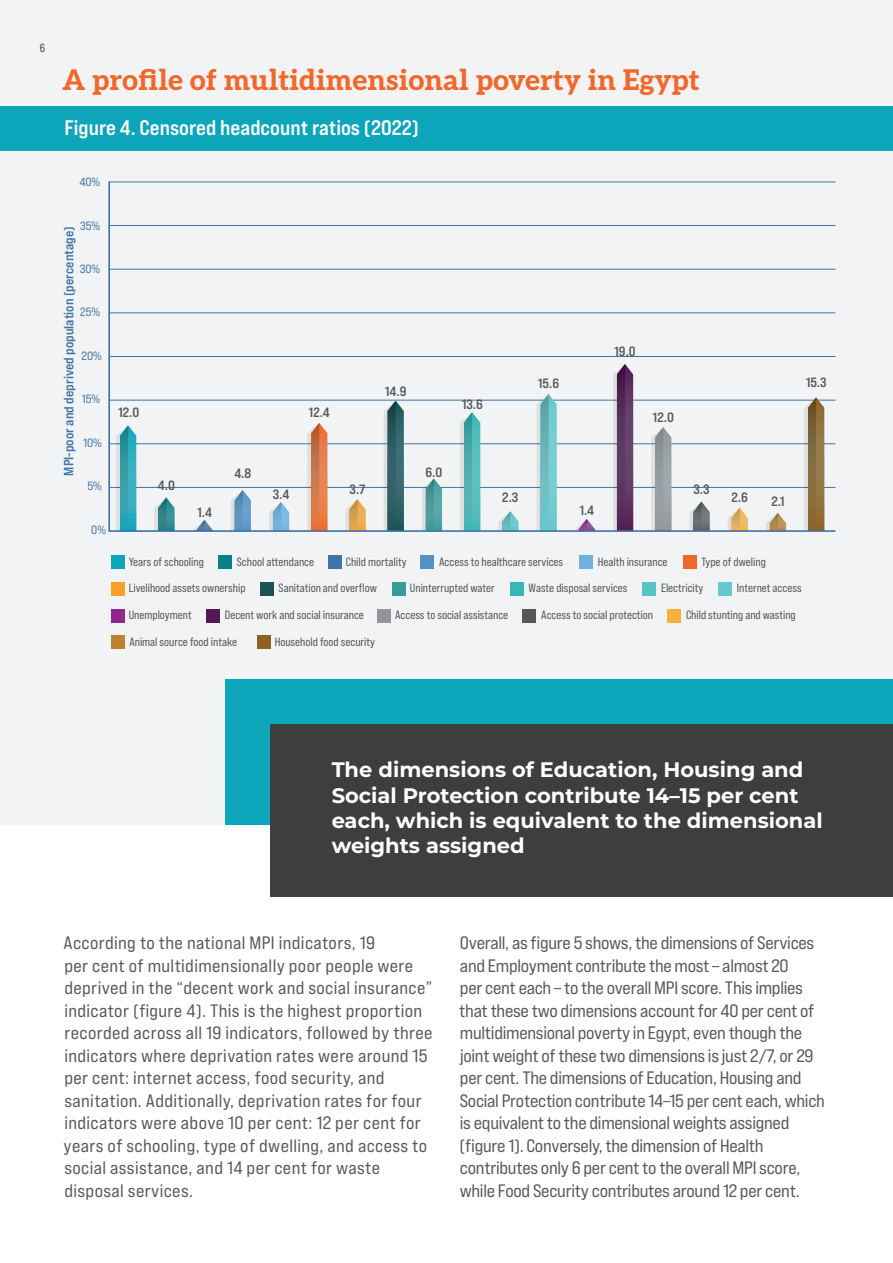
<style>
.page{position:relative;width:893px;height:1263px;background:#fff}
.page>*{position:absolute;margin:0;border:0;box-sizing:border-box;transform-origin:0 0}
.Body-Text_Copy{font:800 28.5px "Aleo";color:#f2682c}
.Small_Title_01{font:700 21px/25.2px "Montserrat";color:#fff}
.Body-Text_Copy-2{font:21px "Bebas Neue Pro Exp Bd";color:#fff}
.Body-Text_Copy-3{font:18px/22.5px "Bebas Neue Pro Exp Rg";letter-spacing:-.015em;color:#57585a}
.Body-Text_Copy-4{font:18px/22.5px "Bebas Neue Pro Exp Rg";letter-spacing:.02em;color:#57585a}
.t1{font:13.5px "Bebas Neue Pro Exp Bd";color:#57585a}
.t2{font:13.5px "Bebas Neue Pro Exp Bd";color:#3f75a6}
.t3{font:12px "Bebas Neue Pro Sm E Rg";color:#57585a}
.t4{font:12px "Bebas Neue Pro Exp Rg";color:#3f75a6}
.H-e2{font:condensed 12px "Univers LT";color:#57585a}
</style>
<div class="page">
<div style="left:0;top:0;width:893px;height:824px;background:#f2f3f4"></div>
<div style="left:0;top:106px;width:893px;height:45px;background:#0ca5b9"></div>
<div style="left:270px;top:724px;width:623px;height:173px;background:#3e3e3f"></div>
<div style="left:225px;top:679px;width:45px;height:145px;background:#0ca5b9"></div>
<div style="left:261px;top:679px;width:632px;height:45px;background:#0ca5b9"></div>
<div style="left:111px;top:555px;width:13px;height:14px;background:#0ca5b9"></div>
<div style="left:218px;top:555px;width:14px;height:14px;background:#097f88"></div>
<div style="left:328px;top:555px;width:14px;height:14px;background:#3f75a6"></div>
<div style="left:421px;top:555px;width:13px;height:14px;background:#5292c4"></div>
<div style="left:579px;top:555px;width:14px;height:14px;background:#6eb1e1"></div>
<div style="left:683px;top:555px;width:13px;height:14px;background:#f2682c"></div>
<div style="left:111px;top:582px;width:13px;height:13px;background:#f8a02b"></div>
<div style="left:260px;top:582px;width:13px;height:13px;background:#175356"></div>
<div style="left:392px;top:582px;width:14px;height:13px;background:#3a9a9a"></div>
<div style="left:510px;top:582px;width:13px;height:13px;background:#38b7b6"></div>
<div style="left:642px;top:582px;width:14px;height:13px;background:#58c4c4"></div>
<div style="left:718px;top:582px;width:14px;height:13px;background:#65c8cd"></div>
<div style="left:111px;top:609px;width:13px;height:13px;background:#90268f"></div>
<div style="left:206px;top:609px;width:14px;height:13px;background:#531a53"></div>
<div style="left:378px;top:609px;width:13px;height:13px;background:#939598"></div>
<div style="left:523px;top:609px;width:13px;height:13px;background:#57585a"></div>
<div style="left:667px;top:609px;width:14px;height:13px;background:#fbb03f"></div>
<div style="left:257px;top:636px;width:13px;height:13px;background:#8d6126"></div>
<div style="left:111px;top:636px;width:13px;height:13px;background:#bd8130"></div>
<svg style="left:108px;top:181px;width:728px;height:351px"></svg>
<p class="H-e2" style="left:40px;top:40px;width:7px">6</p>
<p class="Body-Text_Copy" style="left:63px;top:56px;width:639px">A profile of multidimensional poverty in Egypt</p>
<p class="Body-Text_Copy-2" style="left:65px;top:115px;width:356px">Figure 4. Censored headcount ratios (2022)</p>
<p class="t4" style="left:79px;top:174px;width:22px">40%</p>
<p class="t4" style="left:80px;top:218px;width:22px">35%</p>
<p class="t2" style="left:60px;top:476px;width:251px;rotate:-90deg">MPI-poor and deprived population (percentage)</p>
<p class="t4" style="left:80px;top:261px;width:22px">30%</p>
<p class="t4" style="left:80px;top:305px;width:22px">25%</p>
<p class="t4" style="left:81px;top:348px;width:22px">20%</p>
<p class="t4" style="left:82px;top:392px;width:20px">15%</p>
<p class="t4" style="left:83px;top:435px;width:20px">10%</p>
<p class="t4" style="left:87px;top:479px;width:16px">5%</p>
<p class="t4" style="left:91px;top:522px;width:16px">0%</p>
<p class="t1" style="left:118px;top:403px;width:23px">12.0</p>
<p class="t1" style="left:158px;top:477px;width:19px">4.0</p>
<p class="t1" style="left:197px;top:503px;width:16px">1.4</p>
<p class="t1" style="left:234px;top:465px;width:18px">4.8</p>
<p class="t1" style="left:309px;top:403px;width:23px">12.4</p>
<p class="t1" style="left:273px;top:486px;width:18px">3.4</p>
<p class="t1" style="left:385px;top:383px;width:23px">14.9</p>
<p class="t1" style="left:462px;top:396px;width:23px">13.6</p>
<p class="t1" style="left:538px;top:375px;width:23px">15.6</p>
<p class="t1" style="left:350px;top:480px;width:17px">3.7</p>
<p class="t1" style="left:426px;top:464px;width:18px">6.0</p>
<p class="t1" style="left:502px;top:489px;width:18px">2.3</p>
<p class="t1" style="left:614px;top:343px;width:23px">19.0</p>
<p class="t1" style="left:653px;top:409px;width:23px">12.0</p>
<p class="t1" style="left:579px;top:502px;width:16px">1.4</p>
<p class="t1" style="left:693px;top:481px;width:18px">3.3</p>
<p class="t1" style="left:806px;top:374px;width:23px">15.3</p>
<p class="t1" style="left:731px;top:488px;width:18px">2.6</p>
<p class="t1" style="left:771px;top:492px;width:15px">2.1</p>
<p class="t3" style="left:129px;top:554px;width:77px">Years of schooling</p>
<p class="t3" style="left:237px;top:554px;width:79px">School attendance</p>
<p class="t3" style="left:346px;top:554px;width:62px">Child mortality</p>
<p class="t3" style="left:439px;top:554px;width:126px">Access to healthcare services</p>
<p class="t3" style="left:598px;top:554px;width:71px">Health insurance</p>
<p class="t3" style="left:701px;top:554px;width:66px">Type of dweling</p>
<p class="t3" style="left:129px;top:581px;width:118px">Livelihood assets ownership</p>
<p class="t3" style="left:279px;top:581px;width:100px">Sanitation and overflow</p>
<p class="t3" style="left:410px;top:581px;width:86px">Uninterrupted water</p>
<p class="t3" style="left:529px;top:581px;width:100px">Waste disposal services</p>
<p class="t3" style="left:661px;top:581px;width:44px">Electricity</p>
<p class="t3" style="left:737px;top:581px;width:66px">Internet access</p>
<p class="t3" style="left:129px;top:608px;width:64px">Unemployment</p>
<p class="t3" style="left:225px;top:608px;width:141px">Decent work and social insurance</p>
<p class="t3" style="left:395px;top:608px;width:115px">Access to social assistance</p>
<p class="t3" style="left:541px;top:608px;width:113px">Access to social protection</p>
<p class="t3" style="left:686px;top:608px;width:111px">Child stunting and wasting</p>
<p class="t3" style="left:129px;top:635px;width:109px">Animal source food intake</p>
<p class="t3" style="left:275px;top:635px;width:102px">Household food security</p>
<p class="Small_Title_01" style="left:332px;top:756px;width:493px">The dimensions of Education, Housing and Social Protection contribute 14–15 per cent each, which is equivalent to the dimensional weights assigned</p>
<p class="Body-Text_Copy-4" style="left:64px;top:931px;width:370px">According to the national MPI indicators, 19<br>per cent of multidimensionally poor people were deprived in the “decent work and social insurance” indicator (figure 4). This is the highest proportion recorded across all 19 indicators, followed by three indicators where deprivation rates were around 15 per cent: internet access, food security, and sanitation. Additionally, deprivation rates for four indicators were above 10 per cent: 12 per cent for years of schooling, type of dwelling, and access to social assistance, and 14 per cent for waste disposal services.</p>
<p class="Body-Text_Copy-3" style="left:459px;top:931px;width:367px">Overall, as figure 5 shows, the dimensions of Services and Employment contribute the most – almost 20<br>per cent each – to the overall MPI score. This implies that these two dimensions account for 40 per cent of multidimensional poverty in Egypt, even though the joint weight of these two dimensions is just 2/7, or 29 per cent. The dimensions of Education, Housing and Social Protection contribute 14–15 per cent each, which is equivalent to the dimensional weights assigned (figure 1). Conversely, the dimension of Health contributes only 6 per cent to the overall MPI score, while Food Security contributes around 12 per cent.</p>
</div>
